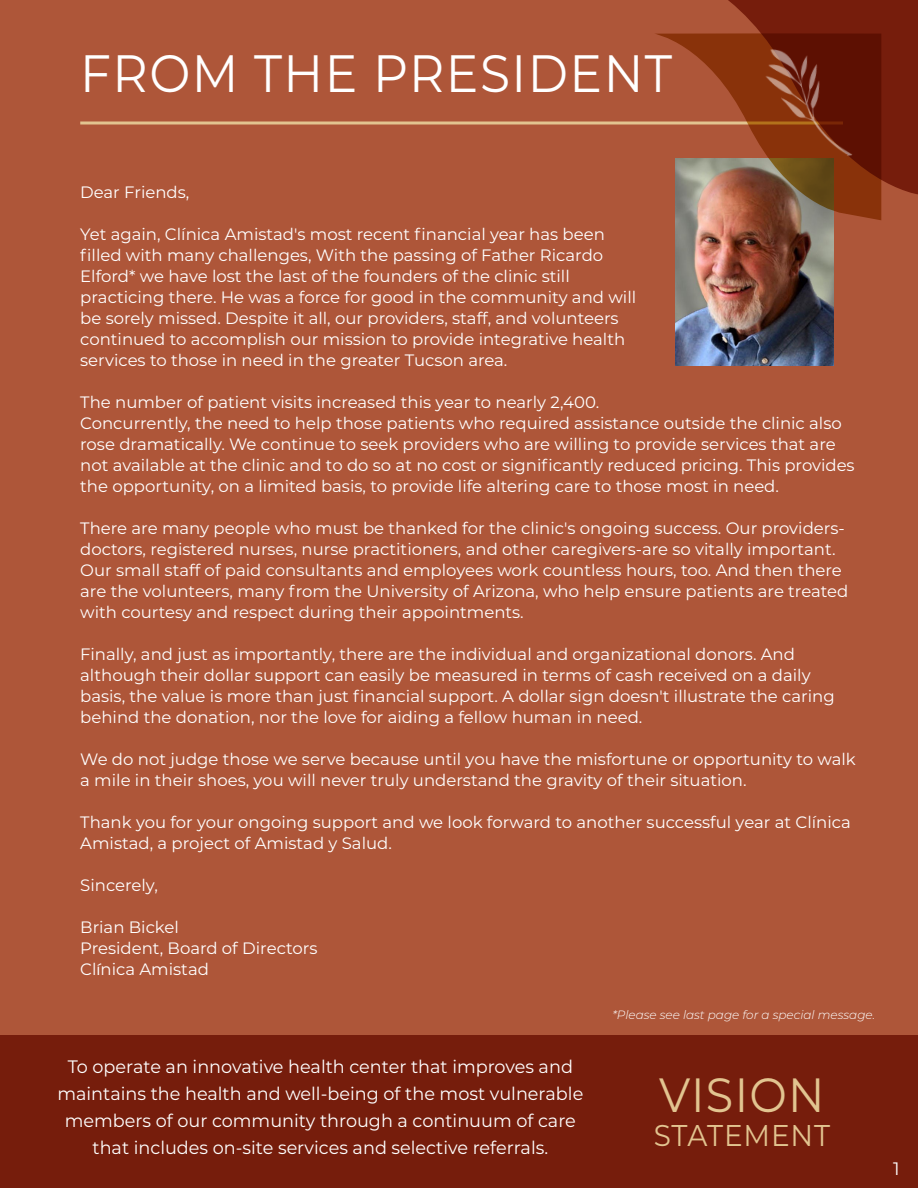
<style>
.page{position:relative;width:918px;height:1188px;background:#ae5639}
.page>*{position:absolute;margin:0;border:0;box-sizing:border-box;transform-origin:0 0}
.t1{font:52.5px "Montserrat";letter-spacing:.03em;color:#fff;scale:.93 1}
.t2{font:48px "Montserrat";letter-spacing:.03em;color:#e2c490;scale:.93 1}
.t3{font:30px "Montserrat";letter-spacing:.03em;color:#e2c490;scale:.93 1}
.t4{font:18px/27px "Montserrat";color:#fff;text-align:center}
.t5{font:16.5px/21px "Montserrat";color:#fff}
.t6{font:italic 300 12px "Montserrat";color:#fff}
.s1{font-family:"ITC Franklin Gothic Std"}
</style>
<div class="page">
<hr style="left:80px;top:122px;width:763px;height:2px;background:#e2c490">
<div style="left:0;top:1035px;width:918px;height:153px;background:#761d0c"></div>
<hr style="left:0;top:1035px;width:1px;height:153px;background:#ae5639">
<svg style="left:728px;top:0;width:190px;height:204px;background:#7b2210"></svg>
<img style="left:675px;top:220px;width:159px;height:145px">
<svg style="left:654px;top:33px;width:227px;height:187px"></svg>
<img style="left:759px;top:41px;width:97px;height:121px">
<p class="t1" style="left:80px;top:37px;width:639px">FROM THE PRESIDENT</p>
<p class="t5" style="left:80px;top:181px;width:111px">Dear Friends,</p>
<p class="t5" style="left:80px;top:223px;width:557px">Yet again, Clínica Amistad's most recent financial year has been filled with many challenges, With the passing of Father Ricardo Elford* we have lost the last of the founders of the clinic still practicing there. He was a force for good in the community and will be sorely missed. Despite it all, our providers, staff, and volunteers continued to accomplish our mission to provide integrative health services to those in need in the greater Tucson area.</p>
<p class="t5" style="left:80px;top:391px;width:776px">The number of patient visits increased this year to nearly 2,400.<br>Concurrently, the need to help those patients who required assistance outside the clinic also rose dramatically. We continue to seek providers who are willing to provide services that are not available at the clinic and to do so at no cost or significantly reduced pricing. This provides the opportunity, on a limited basis, to provide life altering care to those most in need.</p>
<p class="t5" style="left:80px;top:517px;width:770px">There are many people who must be thanked for the clinic's ongoing success. Our providers&shy;doctors, registered nurses, nurse practitioners, and other caregivers-are so vitally important.<br>Our small staff of paid consultants and employees work countless hours, too. And then there are the volunteers, many from the University of Arizona, who help ensure patients are treated with courtesy and respect during their appointments.</p>
<p class="t5" style="left:80px;top:643px;width:756px">Finally, and just as importantly, there are the individual and organizational donors. And although their dollar support can easily be measured in terms of cash received on a daily basis, the value is more than just financial support. A dollar sign doesn't illustrate the caring behind the donation, nor the love for aiding a fellow human in need.</p>
<p class="t5" style="left:80px;top:748px;width:777px">We do not judge those we serve because until you have the misfortune or opportunity to walk a mile in their shoes, you will never truly understand the gravity of their situation.</p>
<p class="t5" style="left:80px;top:811px;width:772px">Thank you for your ongoing support and we look forward to another successful year at Clínica<br>Amistad, a project of Amistad y Salud.</p>
<p class="t5" style="left:80px;top:874px;width:79px">Sincerely,</p>
<p class="t5" style="left:80px;top:916px;width:100px">Brian Bickel</p>
<p class="t5" style="left:80px;top:937px;width:239px">President, Board of Directors</p>
<p class="t5" style="left:80px;top:958px;width:130px">Cl<span class="s1">í</span>nica Amistad</p>
<p class="t4" style="left:57px;top:1053px;width:527px">To operate an innovative health center that improves and maintains the health and well-being of the most vulnerable members of our community through a continuum of care that includes on-site services and selective referrals.</p>
<p class="t6" style="left:612px;top:1006px;width:264px">*Please see last page for a special message.</p>
<p class="t2" style="left:659px;top:1062px;width:179px">VISION</p>
<p class="t3" style="left:654px;top:1115px;width:191px">STATEMENT</p>
<p class="t4" style="left:893px;top:1155px;width:8px">1</p>
</div>
